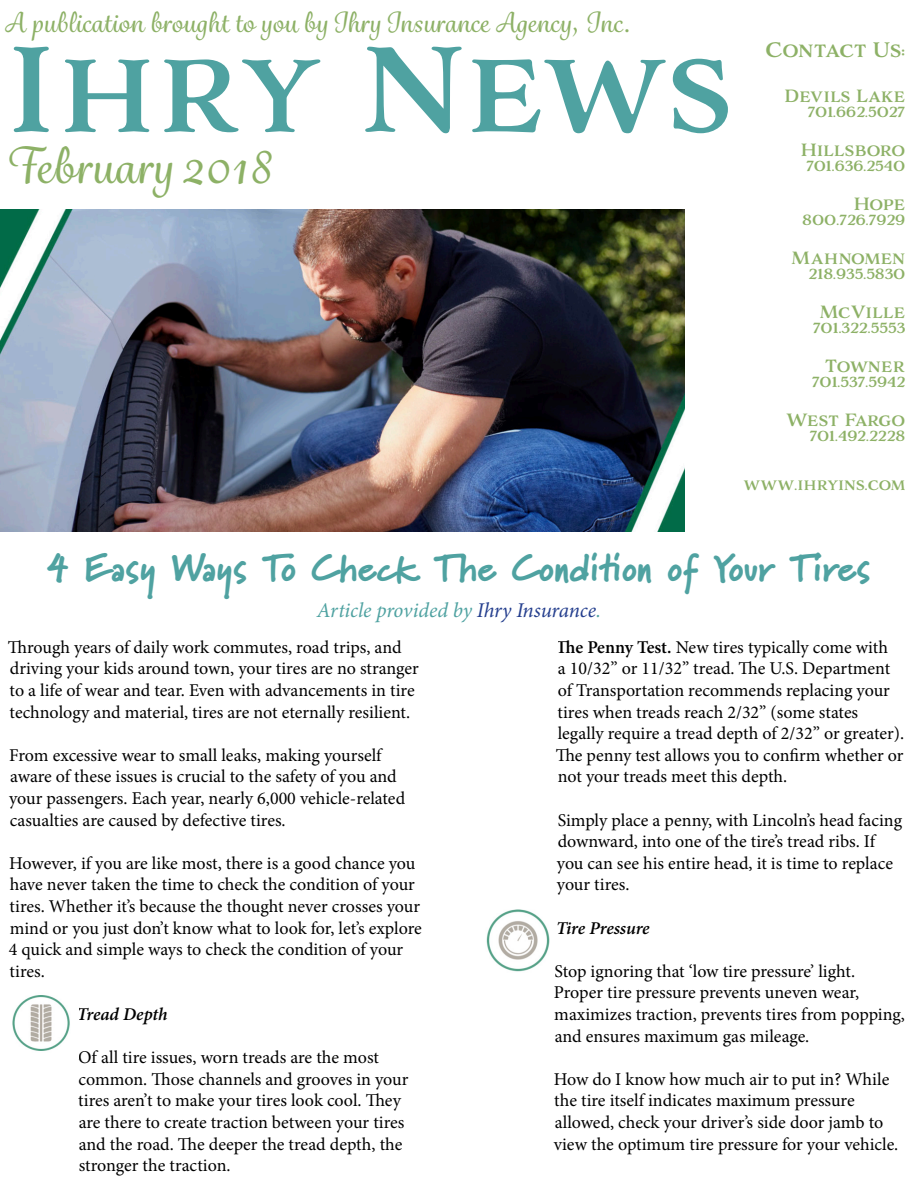
<style>
.page{position:relative;width:918px;height:1188px;background:#fff}
.page>*{position:absolute;margin:0;border:0;box-sizing:border-box;transform-origin:0 0}
.t1{font:112.5px "Adorn S Serif";letter-spacing:-.02em;color:#4fa2a1}
.t2{font:500 48px "Grafolita Script";letter-spacing:.02em;color:#8db166}
.t3{font:900 39px "Marydale";color:#4fa2a1}
.t4{font:500 27px "Grafolita Script";letter-spacing:.02em;color:#8db166}
.t5{font:italic 21px "Minion Pro";letter-spacing:-.01em;color:#4fa2a1}
.t6{font:19.5px "Adorn S Serif";letter-spacing:-.015em;color:#8db166}
.t7{font:18px/21.6px "Minion Pro";color:#000}
.t8{font:italic 600 18px "Minion Pro";letter-spacing:-.01em;color:#000}
.t9{font:16.5px "Adorn S Serif";letter-spacing:-.02em;color:#8db166}
.t10{font:16.5px "Adorn S Serif";letter-spacing:-.04em;color:#8db166}
.t11{font:16.5px "Adorn S Serif";color:#8db166}
.t12{font:15px "Adorn S Serif";color:#8db166}
.s1{color:#253f8e}
.s2{font-weight:600}
</style>
<div class="page">
<img style="left:2px;top:209px;width:683px;height:323px">
<img style="left:12px;top:995px;width:58px;height:56px">
<img style="left:486px;top:909px;width:64px;height:63px">
<p class="t4" style="left:5px;top:5px;width:628px">A publication brought to you by Ihry Insurance Agency, Inc.</p>
<p class="t1" style="left:5px;top:19px;width:730px">Ihry News</p>
<p class="t2" style="left:5px;top:135px;width:268px">February 2018</p>
<p class="t6" style="left:765px;top:37px;width:142px">Contact Us:</p>
<p class="t9" style="left:784px;top:85px;width:123px">Devils Lake</p>
<p class="t12" style="left:808px;top:102px;width:99px">701.662.5027</p>
<p class="t9" style="left:800px;top:139px;width:107px">Hillsboro</p>
<p class="t12" style="left:806px;top:156px;width:100px">701.636.2540</p>
<p class="t9" style="left:853px;top:193px;width:54px">Hope</p>
<p class="t12" style="left:802px;top:210px;width:105px">800.726.7929</p>
<p class="t11" style="left:791px;top:247px;width:116px">Mahnomen</p>
<p class="t12" style="left:809px;top:264px;width:98px">218.935.5830</p>
<p class="t9" style="left:819px;top:301px;width:87px">McVille</p>
<p class="t12" style="left:813px;top:318px;width:94px">701.322.5553</p>
<p class="t9" style="left:824px;top:355px;width:82px">Towner</p>
<p class="t12" style="left:812px;top:372px;width:95px">701.537.5942</p>
<p class="t10" style="left:786px;top:409px;width:121px">West Fargo</p>
<p class="t12" style="left:810px;top:426px;width:97px">701.492.2228</p>
<p class="t12" style="left:744px;top:475px;width:163px">www.ihryins.com</p>
<p class="t3" style="left:47px;top:545px;width:825px">4 Easy Ways To Check The Condition of Your Tires</p>
<p class="t5" style="left:317px;top:596px;width:286px">Article provided by <span class="s1">Ihry Insurance</span>.</p>
<p class="t7" style="left:8px;top:636px;width:413px">Through years of daily work commutes, road trips, and driving your kids around town, your tires are no stranger to a life of wear and tear. Even with advancements in tire technology and material, tires are not eternally resilient.</p>
<p class="t7" style="left:9px;top:744px;width:398px">From excessive wear to small leaks, making yourself aware of these issues is crucial to the safety of you and your passengers. Each year, nearly 6,000 vehicle-related casualties are caused by defective tires.</p>
<p class="t7" style="left:9px;top:852px;width:414px">However, if you are like most, there is a good chance you have never taken the time to check the condition of your tires. Whether it’s because the thought never crosses your mind or you just don’t know what to look for, let’s explore 4 quick and simple ways to check the condition of your tires.</p>
<p class="t8" style="left:77px;top:1002px;width:92px">Tread Depth</p>
<p class="t7" style="left:78px;top:1047px;width:332px">Of all tire issues, worn treads are the most common. Those channels and grooves in your tires aren’t to make your tires look cool. They are there to create traction between your tires and the road. The deeper the tread depth, the stronger the traction.</p>
<p class="t7" style="left:556px;top:636px;width:350px"><span class="s2">The Penny Test.</span> New tires typically come with<br>a 10/32” or 11/32” tread. The U.S. Department of Transportation recommends replacing your tires when treads reach 2/32” (some states legally require a tread depth of 2/32” or greater).<br>The penny test allows you to confirm whether or not your treads meet this depth.</p>
<p class="t7" style="left:557px;top:809px;width:347px">Simply place a penny, with Lincoln’s head facing downward, into one of the tire’s tread ribs. If you can see his entire head, it is time to replace your tires.</p>
<p class="t8" style="left:556px;top:915px;width:95px">Tire Pressure</p>
<p class="t7" style="left:554px;top:960px;width:353px">Stop ignoring that ‘low tire pressure’ light.<br>Proper tire pressure prevents uneven wear, maximizes traction, prevents tires from popping, and ensures maximum gas mileage.</p>
<p class="t7" style="left:554px;top:1068px;width:346px">How do I know how much air to put in? While the tire itself indicates maximum pressure allowed, check your driver’s side door jamb to view the optimum tire pressure for your vehicle.</p>
</div>
